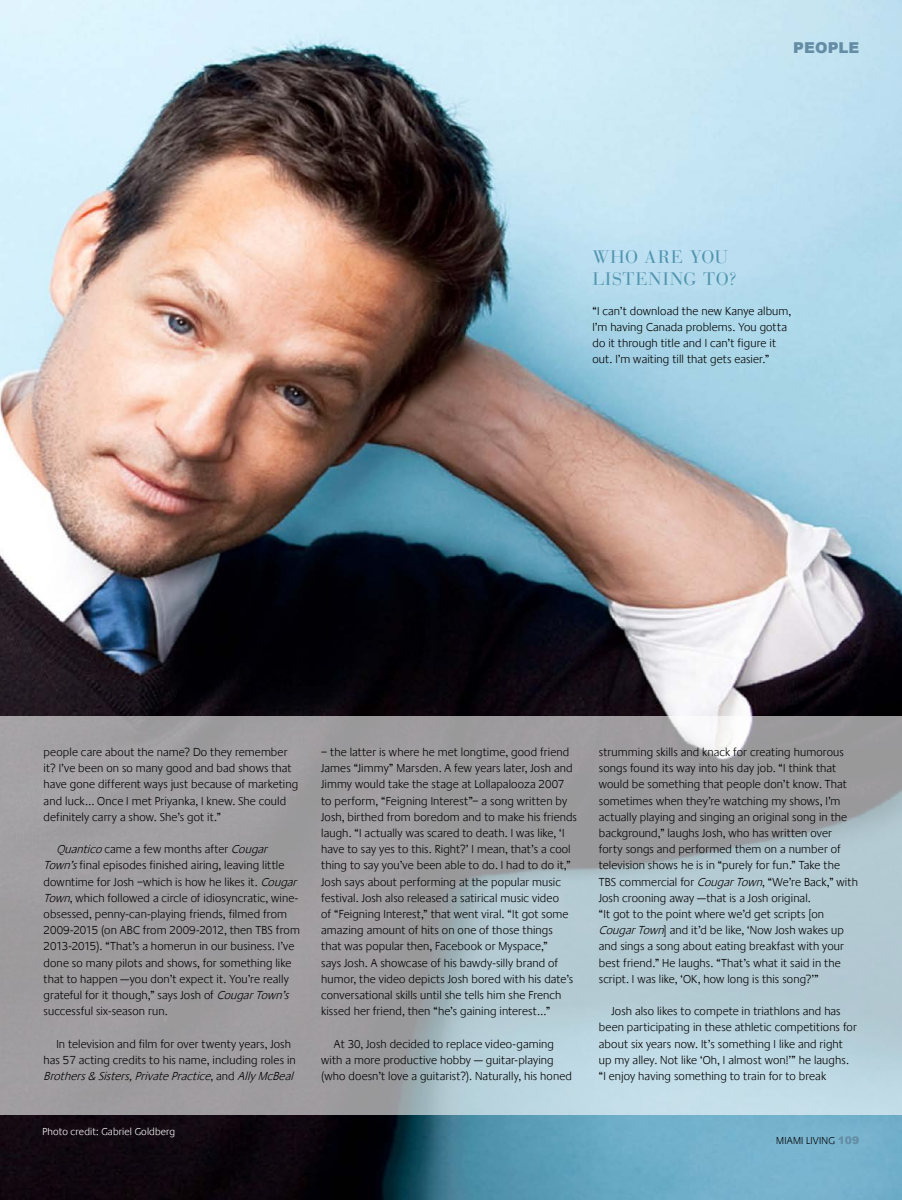
<style>
.page{position:relative;width:902px;height:1200px;background:#fff}
.page>*{position:absolute;margin:0;border:0;box-sizing:border-box;transform-origin:0 0}
.t1{font:18px/22.5px "Bauer Bodoni Std";letter-spacing:.045em;color:#5295af}
.t2{font:900 15px "Arial";letter-spacing:.005em;color:#648da5}
.t3{font:300 12px/16.2px "Praxis LT";letter-spacing:.01em;color:#000}
.t4{font:300 10.5px "Praxis LT";letter-spacing:.015em;color:#fff}
.t5{font:300 10.5px "Praxis LT";letter-spacing:.02em;color:#000}
.s1{font-style:italic}
.s2{font-family:"Arial";font-weight:900;color:#648da5}
</style>
<div class="page">
<img style="left:0;top:0;width:901px;height:1199px">
<svg style="left:0;top:716px;width:901px;height:398px;background:#a6adb1"></svg>
<p class="t2" style="left:793px;top:37px;width:68px">PEOPLE</p>
<h1 class="t1" style="left:592px;top:245px;width:147px">WHO ARE YOU<br>LISTENING TO?</h1>
<p class="t3" style="left:592px;top:303px;width:200px">“I can’t download the new Kanye album, I’m having Canada problems. You gotta do it through title and I can’t figure it out. I’m waiting till that gets easier.”</p>
<p class="t3" style="left:44px;top:743px;width:256px">people care about the name? Do they remember it? I’ve been on so many good and bad shows that have gone different ways just because of marketing and luck… Once I met Priyanka, I knew. She could definitely carry a show. She’s got it.”</p>
<p class="t3" style="left:44px;top:841px;width:258px;text-indent:13px"><span class="s1">Quantico</span>came a few months after <span class="s1">Cougar Town’s</span>final episodes finished airing, leaving little downtime for Josh –which is how he likes it. <span class="s1">Cougar Town</span>, which followed a circle of idiosyncratic, wine&shy;obsessed, penny-can-playing friends, filmed from 2009-2015 (on ABC from 2009-2012, then TBS from 2013-2015). “That’s a homerun in our business. I’ve done so many pilots and shows, for something like that to happen —you don’t expect it. You’re really grateful for it though,” says Josh of <span class="s1">CougarTown’s </span>successful six-season run.</p>
<p class="t3" style="left:44px;top:1035px;width:254px;text-align:center">In television and film for over twenty years, Josh has 57 acting credits to his name, including roles in<br><span class="s1">Brothers&amp; Sisters,PrivatePractice</span>, a n d <span class="s1">AllyMcBeal</span></p>
<p class="t4" style="left:43px;top:1125px;width:134px">Photo credit: Gabriel Goldberg</p>
<p class="t3" style="left:321px;top:743px;width:257px">– the latter is where he met longtime, good friend James “Jimmy” Marsden. A few years later, Josh and Jimmy would take the stage at Lollapalooza 2007 to perform, “Feigning Interest”– a song written by Josh, birthed from boredom and to make his friends laugh. “I actually was scared to death. I was like, ‘I have to say yes to this. Right?’ I mean, that’s a cool thing to say you’ve been able to do. I had to do it,” Josh says about performing at the popular music festival. Josh also released a satirical music video<br>of “Feigning Interest,” that went viral. “It got some amazing amount of hits on one of those things<br>that was popular then, Facebook or Myspace,”<br>says Josh. A showcase of his bawdy-silly brand of humor, the video depicts Josh bored with his date’s conversational skills until she tells him she French kissed her friend, then “he’s gaining interest…”</p>
<p class="t3" style="left:321px;top:1035px;width:252px;text-indent:13px">At 30, Josh decided to replace video-gaming with a more productive hobby — guitar-playing (who doesn’t love a guitarist?). Naturally, his honed</p>
<p class="t3" style="left:598px;top:743px;width:260px">strumming skills and knack for creating humorous songs found its way into his day job. “I think that would be something that people don’t know. That sometimes when they’re watching my shows, I’m actually playing and singing an original song in the background,” laughs Josh, who has written over forty songs and performed them on a number of television shows he is in “purely for fun.” Take the TBS commercial for <span class="s1">CougarTown</span>, “We’re Back,” with Josh crooning away —that is a Josh original.<br>“It got to the point where we’d get scripts [on <span class="s1">CougarTown</span>] and it’d be like, ‘Now Josh wakes up and sings a song about eating breakfast with your best friend.” He laughs. “That’s what it said in the script. I was like, ‘OK, how long is this song?’”</p>
<p class="t3" style="left:598px;top:1003px;width:259px;text-indent:13px">Josh also likes to compete in triathlons and has been participating in these athletic competitions for about six years now. It’s something I like and right up my alley. Not like ‘Oh, I almost won!’” he laughs. “I enjoy having something to train for to break</p>
<p class="t5" style="left:776px;top:1134px;width:85px">MIAMI LIVING <span class="s2">109</span></p>
</div>
